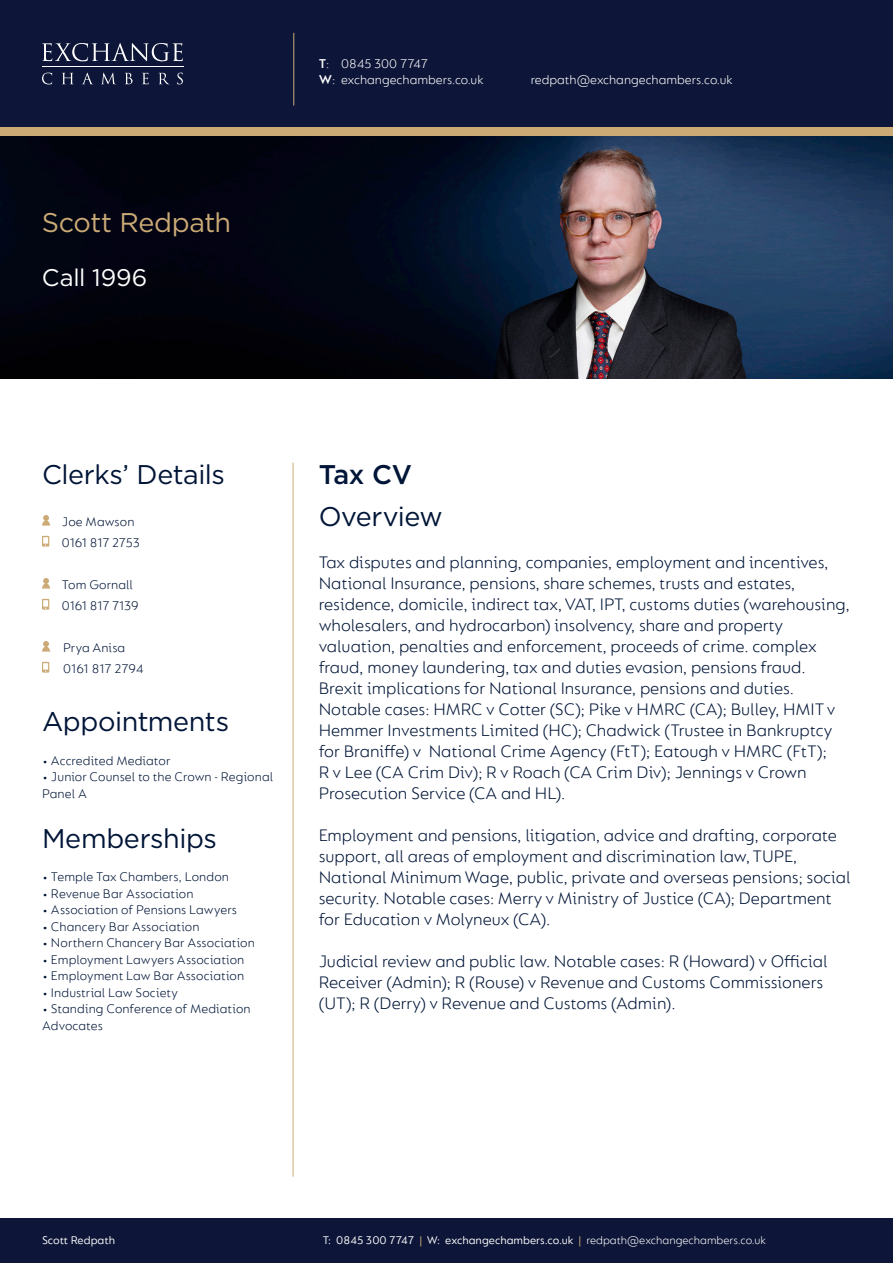
<style>
.page{position:relative;width:893px;height:1263px;background:#fff}
.page>*{position:absolute;margin:0;border:0;box-sizing:border-box;transform-origin:0 0}
.t1{font:27px "Gotham";letter-spacing:-.015em;color:#001537}
.t2{font:27px "Gotham";letter-spacing:-.02em;color:#cbaa76}
.t3{font:500 27px "Gotham";color:#001537}
.t4{font:24px "Gotham";letter-spacing:-.005em;color:#fff}
.t5{font:300 18px/21px "FS Lucas";color:#001537}
.t6{font:300 13.5px/21px "FS Lucas";letter-spacing:.005em;color:#001537}
.t7{font:300 13.5px/16.2px "FS Lucas";color:#fff}
.t8{font:12px "FS Lucas";color:#fff}
.s1{font-weight:600}
.s2{color:#cbaa76}
.s3{font-weight:300}
</style>
<div class="page">
<div style="left:0;top:64px;width:893px;height:72px;background:#cbaa76"></div>
<div style="left:0;top:0;width:893px;height:127px;background:#0d1638"></div>
<div style="left:0;top:1219px;width:893px;height:44px;background:#0d1638"></div>
<hr style="left:42px;top:67px;width:142px;height:1px;background:#fff">
<svg style="left:42px;top:43px;width:141px;height:18px"></svg>
<svg style="left:42px;top:73px;width:10px;height:11px"></svg>
<svg style="left:62px;top:73px;width:11px;height:11px"></svg>
<svg style="left:82px;top:73px;width:11px;height:11px"></svg>
<svg style="left:102px;top:73px;width:13px;height:11px"></svg>
<svg style="left:125px;top:73px;width:8px;height:11px"></svg>
<svg style="left:142px;top:73px;width:7px;height:11px"></svg>
<svg style="left:159px;top:73px;width:10px;height:11px"></svg>
<svg style="left:177px;top:73px;width:6px;height:11px"></svg>
<hr style="left:293px;top:33px;width:1px;height:73px;background:#cbaa76">
<hr style="left:293px;top:463px;width:1px;height:714px;background:#cbaa76">
<img style="left:0;top:136px;width:893px;height:242px">
<svg style="left:42px;top:536px;width:7px;height:11px"></svg>
<svg style="left:42px;top:599px;width:7px;height:11px"></svg>
<svg style="left:42px;top:515px;width:8px;height:11px"></svg>
<svg style="left:42px;top:578px;width:8px;height:11px"></svg>
<svg style="left:42px;top:662px;width:7px;height:11px"></svg>
<svg style="left:42px;top:641px;width:8px;height:11px"></svg>
<p class="t2" style="left:42px;top:205px;width:191px">Scott Redpath</p>
<p class="t4" style="left:42px;top:262px;width:107px">Call 1996</p>
<p class="t7" style="left:319px;top:55px;width:166px"><span class="s1">T</span>: 0845 300 7747<br><span class="s1">W</span>: exchangechambers.co.uk</p>
<p class="t7" style="left:531px;top:71px;width:203px">redpath@exchangechambers.co.uk</p>
<p class="t1" style="left:42px;top:457px;width:184px">Clerks’ Details</p>
<p class="t6" style="left:62px;top:510px;width:79px">Joe Mawson<br>0161 817 2753</p>
<p class="t6" style="left:62px;top:573px;width:78px">Tom Gornall<br>0161 817 7139</p>
<p class="t6" style="left:63px;top:636px;width:64px">Prya Anisa</p>
<p class="t6" style="left:63px;top:657px;width:82px">0161 817 2794</p>
<p class="t1" style="left:42px;top:704px;width:189px">Appointments</p>
<p class="t6" style="left:42px;top:749px;width:130px">• Accredited Mediator</p>
<p class="t6" style="left:42px;top:768px;width:233px;line-height:16.5px">• Junior Counsel to the Crown - Regional<br>Panel A</p>
<p class="t1" style="left:42px;top:821px;width:176px">Memberships</p>
<p class="t6" style="left:42px;top:866px;width:189px">• Temple Tax Chambers, London</p>
<p class="t6" style="left:42px;top:882px;width:153px">• Revenue Bar Association</p>
<p class="t6" style="left:42px;top:899px;width:196px">• Association of Pensions Lawyers</p>
<p class="t6" style="left:42px;top:915px;width:159px">• Chancery Bar Association</p>
<p class="t6" style="left:42px;top:932px;width:214px">• Northern Chancery Bar Association</p>
<p class="t6" style="left:42px;top:948px;width:204px">• Employment Lawyers Association</p>
<p class="t6" style="left:42px;top:965px;width:204px">• Employment Law Bar Association</p>
<p class="t6" style="left:42px;top:981px;width:137px">• Industrial Law Society</p>
<p class="t6" style="left:42px;top:998px;width:210px">• Standing Conference of Mediation</p>
<p class="t6" style="left:42px;top:1014px;width:62px">Advocates</p>
<p class="t3" style="left:319px;top:456px;width:95px">Tax CV</p>
<p class="t1" style="left:319px;top:499px;width:126px">Overview</p>
<p class="t5" style="left:319px;top:551px;width:533px">Tax disputes and planning, companies, employment and incentives, National Insurance, pensions, share schemes, trusts and estates, residence, domicile, indirect tax, VAT, IPT, customs duties (warehousing, wholesalers, and hydrocarbon) insolvency, share and property valuation, penalties and enforcement, proceeds of crime. complex fraud, money laundering, tax and duties evasion, pensions fraud.<br>Brexit implications for National Insurance, pensions and duties.<br>Notable cases: HMRC v Cotter (SC); Pike v HMRC (CA); Bulley, HMIT v Hemmer Investments Limited (HC); Chadwick (Trustee in Bankruptcy for Braniffe) v National Crime Agency (FtT); Eatough v HMRC (FtT);<br>R v Lee (CA Crim Div); R v Roach (CA Crim Div); Jennings v Crown Prosecution Service (CA and HL).</p>
<p class="t5" style="left:319px;top:824px;width:533px">Employment and pensions, litigation, advice and drafting, corporate support, all areas of employment and discrimination law, TUPE, National Minimum Wage, public, private and overseas pensions; social security. Notable cases: Merry v Ministry of Justice (CA); Department for Education v Molyneux (CA).</p>
<p class="t5" style="left:319px;top:950px;width:510px">Judicial review and public law. Notable cases: R (Howard) v Official<br>Receiver (Admin); R (Rouse) v Revenue and Customs Commissioners (UT); R (Derry) v Revenue and Customs (Admin).</p>
<p class="t8" style="left:42px;top:1233px;width:75px">Scott Redpath</p>
<p class="t8" style="left:323px;top:1233px;width:445px">T: 0845 300 7747 <span class="s2">|</span> W: exchangechambers.co.uk <span class="s2">|</span> <span class="s3">redpath@exchangechambers.co.uk</span></p>
</div>
